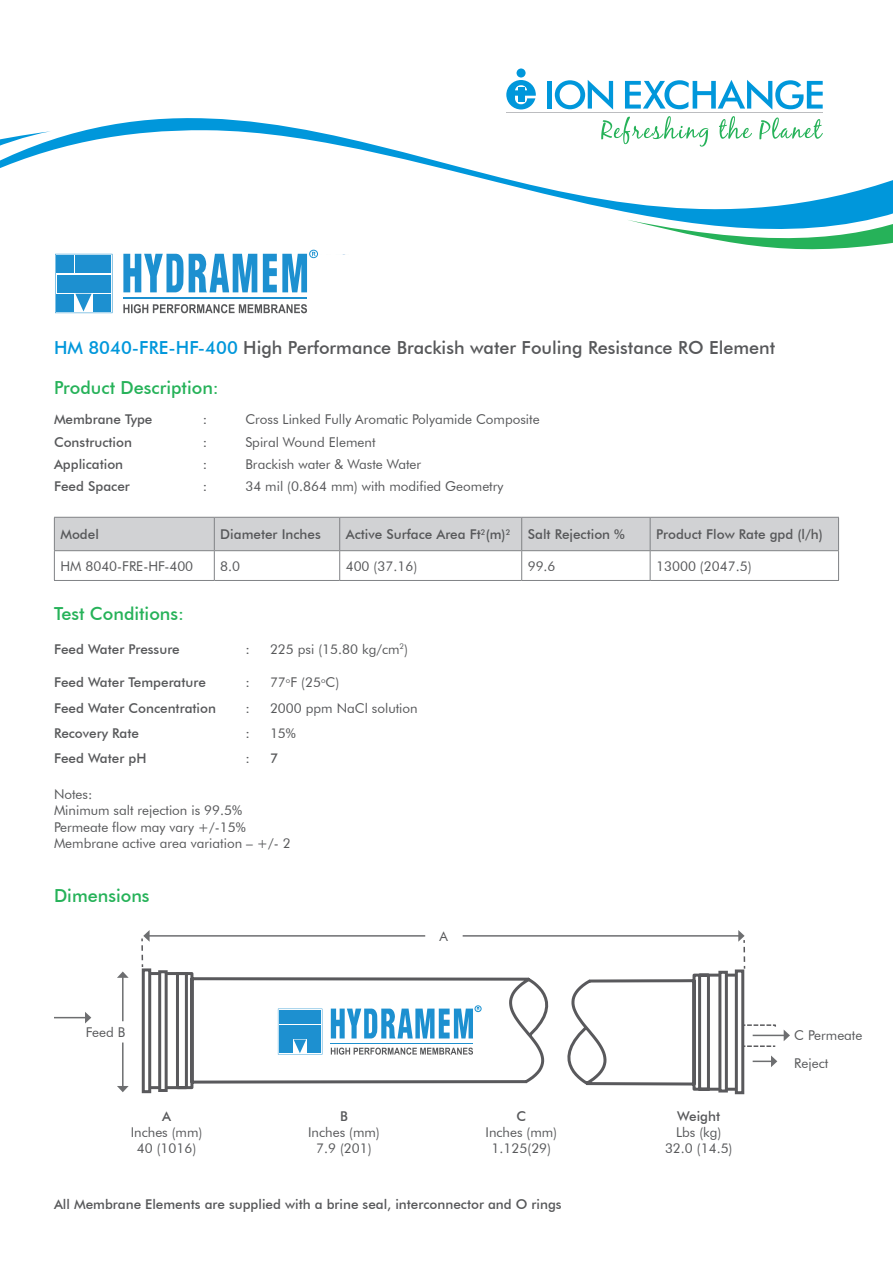
<style>
.page{position:relative;width:893px;height:1263px;background:#fff}
.page>*{position:absolute;margin:0;border:0;box-sizing:border-box;transform-origin:0 0}
.t1{font:500 18px "Futura BT";color:#57585a}
.t2{font:500 18px "Futura BT";color:#26b259}
.t3{font:13.5px/16.2px "Futura BT";color:#57585a;text-align:center}
.t4{font:500 13.5px "Futura BT";color:#57585a}
.s1{color:#0097db}
</style>
<div class="page">
<svg style="left:0;top:68px;width:893px;height:186px"></svg>
<svg style="left:627px;top:216px;width:266px;height:38px"></svg>
<svg style="left:625px;top:80px;width:198px;height:30px"></svg>
<svg style="left:555px;top:80px;width:58px;height:30px"></svg>
<svg style="left:601px;top:116px;width:222px;height:31px"></svg>
<hr style="left:506px;top:112px;width:317px;height:1px;background:#bcbdc0">
<svg style="left:506px;top:80px;width:30px;height:29px"></svg>
<div style="left:518px;top:87px;width:6px;height:15px;background:#0097db"></div>
<div style="left:517px;top:68px;width:9px;height:10px;background:#0097db;border-radius:50%"></div>
<hr style="left:548px;top:81px;width:4px;height:28px;background:#0097db">
<img style="left:78px;top:251px;width:272px;height:3px">
<svg style="left:123px;top:304px;width:184px;height:9px"></svg>
<svg style="left:55px;top:254px;width:57px;height:59px;background:#42a2d7"></svg>
<div style="left:309px;top:250px;width:9px;height:8px;border:1px solid #1a91d1;border-radius:50%"></div>
<svg style="left:263px;top:252px;width:53px;height:40px"></svg>
<svg style="left:123px;top:254px;width:134px;height:38px"></svg>
<hr style="left:123px;top:298px;width:184px;height:1px;background:#1d90d0">
<svg style="left:54px;top:517px;width:785px;height:63px"></svg>
<hr style="left:54px;top:580px;width:160px;height:1px;background:#808285">
<hr style="left:214px;top:580px;width:126px;height:1px;background:#808285">
<hr style="left:340px;top:580px;width:182px;height:1px;background:#808285">
<hr style="left:522px;top:580px;width:128px;height:1px;background:#808285">
<hr style="left:650px;top:580px;width:189px;height:1px;background:#808285">
<svg style="left:151px;top:970px;width:398px;height:120px"></svg>
<svg style="left:158px;top:970px;width:10px;height:122px"></svg>
<svg style="left:142px;top:968px;width:9px;height:125px"></svg>
<div style="left:735px;top:969px;width:9px;height:125px;background:#59595c"></div>
<hr style="left:122px;top:977px;width:2px;height:44px;background:#6d6e70">
<svg style="left:117px;top:971px;width:12px;height:7px"></svg>
<hr style="left:149px;top:935px;width:276px;height:2px;background:#6d6e70">
<svg style="left:141px;top:930px;width:9px;height:37px"></svg>
<hr style="left:463px;top:935px;width:276px;height:2px;background:#6d6e70">
<hr style="left:54px;top:1017px;width:32px;height:1px;background:#6d6e70">
<svg style="left:85px;top:1012px;width:6px;height:11px"></svg>
<hr style="left:753px;top:1035px;width:31px;height:1px;background:#6d6e70">
<svg style="left:784px;top:1030px;width:6px;height:11px"></svg>
<svg style="left:566px;top:930px;width:211px;height:162px"></svg>
<hr style="left:122px;top:1042px;width:2px;height:45px;background:#6d6e70">
<svg style="left:117px;top:1086px;width:12px;height:6px"></svg>
<h1 class="t1" style="left:54px;top:337px;width:723px"><span class="s1">HM 8040-FRE-HF-400</span> High Performance Brackish water Fouling Resistance RO Element</h1>
<h1 class="t2" style="left:54px;top:376px;width:166px">Product Description:</h1>
<p class="t4" style="left:54px;top:411px;width:100px">Membrane Type</p>
<p class="t4" style="left:203px;top:411px;width:6px">:</p>
<p class="t3" style="left:245px;top:411px;width:296px">Cross Linked Fully Aromatic Polyamide Composite</p>
<p class="t4" style="left:54px;top:433px;width:79px">Construction</p>
<p class="t4" style="left:203px;top:433px;width:6px">:</p>
<p class="t3" style="left:245px;top:433px;width:132px">Spiral Wound Element</p>
<p class="t4" style="left:54px;top:456px;width:71px">Application</p>
<p class="t4" style="left:203px;top:456px;width:6px">:</p>
<p class="t3" style="left:245px;top:456px;width:177px">Brackish water &amp; Waste Water</p>
<p class="t4" style="left:54px;top:478px;width:77px">Feed Spacer</p>
<p class="t4" style="left:203px;top:478px;width:6px">:</p>
<p class="t3" style="left:245px;top:478px;width:260px">34 mil (0.864 mm) with modified Geometry</p>
<p class="t4" style="left:60px;top:526px;width:40px">Model</p>
<p class="t4" style="left:220px;top:526px;width:102px">Diameter Inches</p>
<p class="t4" style="left:346px;top:526px;width:166px">Active Surface Area Ft<sup>2</sup>(m)<sup>2</sup></p>
<p class="t4" style="left:528px;top:526px;width:99px">Salt Rejection %</p>
<p class="t4" style="left:656px;top:526px;width:168px">Product Flow Rate gpd (l/h)</p>
<p class="t3" style="left:60px;top:558px;width:134px">HM 8040-FRE-HF-400</p>
<p class="t3" style="left:220px;top:558px;width:21px">8.0</p>
<p class="t3" style="left:346px;top:558px;width:73px">400 (37.16)</p>
<p class="t3" style="left:528px;top:558px;width:29px">99.6</p>
<p class="t3" style="left:656px;top:558px;width:97px">13000 (2047.5)</p>
<h1 class="t2" style="left:54px;top:603px;width:132px">Test Conditions:</h1>
<p class="t4" style="left:54px;top:641px;width:127px">Feed Water Pressure</p>
<p class="t4" style="left:245px;top:641px;width:6px">:</p>
<p class="t3" style="left:270px;top:641px;width:140px">225 psi (15.80 kg/cm<sup>2</sup>)</p>
<p class="t4" style="left:54px;top:674px;width:153px">Feed Water Temperature</p>
<p class="t4" style="left:245px;top:674px;width:6px">:</p>
<p class="t3" style="left:270px;top:674px;width:71px">77<sup>o</sup>F (25<sup>o</sup>C)</p>
<p class="t4" style="left:54px;top:699px;width:164px">Feed Water Concentration</p>
<p class="t4" style="left:245px;top:699px;width:6px">:</p>
<p class="t3" style="left:270px;top:699px;width:149px">2000 ppm NaCl solution</p>
<p class="t4" style="left:54px;top:725px;width:86px">Recovery Rate</p>
<p class="t4" style="left:245px;top:725px;width:6px">:</p>
<p class="t3" style="left:270px;top:725px;width:27px">15%</p>
<p class="t4" style="left:54px;top:750px;width:94px">Feed Water pH</p>
<p class="t4" style="left:245px;top:750px;width:6px">:</p>
<p class="t4" style="left:270px;top:750px;width:10px">7</p>
<p class="t3" style="left:54px;top:786px;width:238px;text-align:left">Notes:<br>Minimum salt rejection is 99.5%<br>Permeate flow may vary +/-15%<br>Membrane active area variation – +/- 2</p>
<h1 class="t2" style="left:54px;top:885px;width:97px">Dimensions</h1>
<p class="t3" style="left:86px;top:1023px;width:41px">Feed B</p>
<p class="t4" style="left:162px;top:1107px;width:10px">A</p>
<p class="t3" style="left:131px;top:1124px;width:73px">Inches (mm)<br>40 (1016)</p>
<p class="t3" style="left:440px;top:928px;width:10px">A</p>
<p class="t4" style="left:340px;top:1107px;width:9px">B</p>
<p class="t3" style="left:308px;top:1124px;width:73px">Inches (mm)<br>7.9 (201)</p>
<p class="t4" style="left:516px;top:1107px;width:11px">C</p>
<p class="t3" style="left:485px;top:1124px;width:73px">Inches (mm)<br>1.125(29)</p>
<p class="t4" style="left:54px;top:1196px;width:509px">All Membrane Elements are supplied with a brine seal, interconnector and O rings</p>
<p class="t4" style="left:677px;top:1107px;width:44px">Weight</p>
<p class="t3" style="left:665px;top:1124px;width:69px">Lbs (kg)<br>32.0 (14.5)</p>
<p class="t3" style="left:794px;top:1022px;width:70px;line-height:27.5px;text-align:left">C Permeate<br>Reject</p>
</div>
